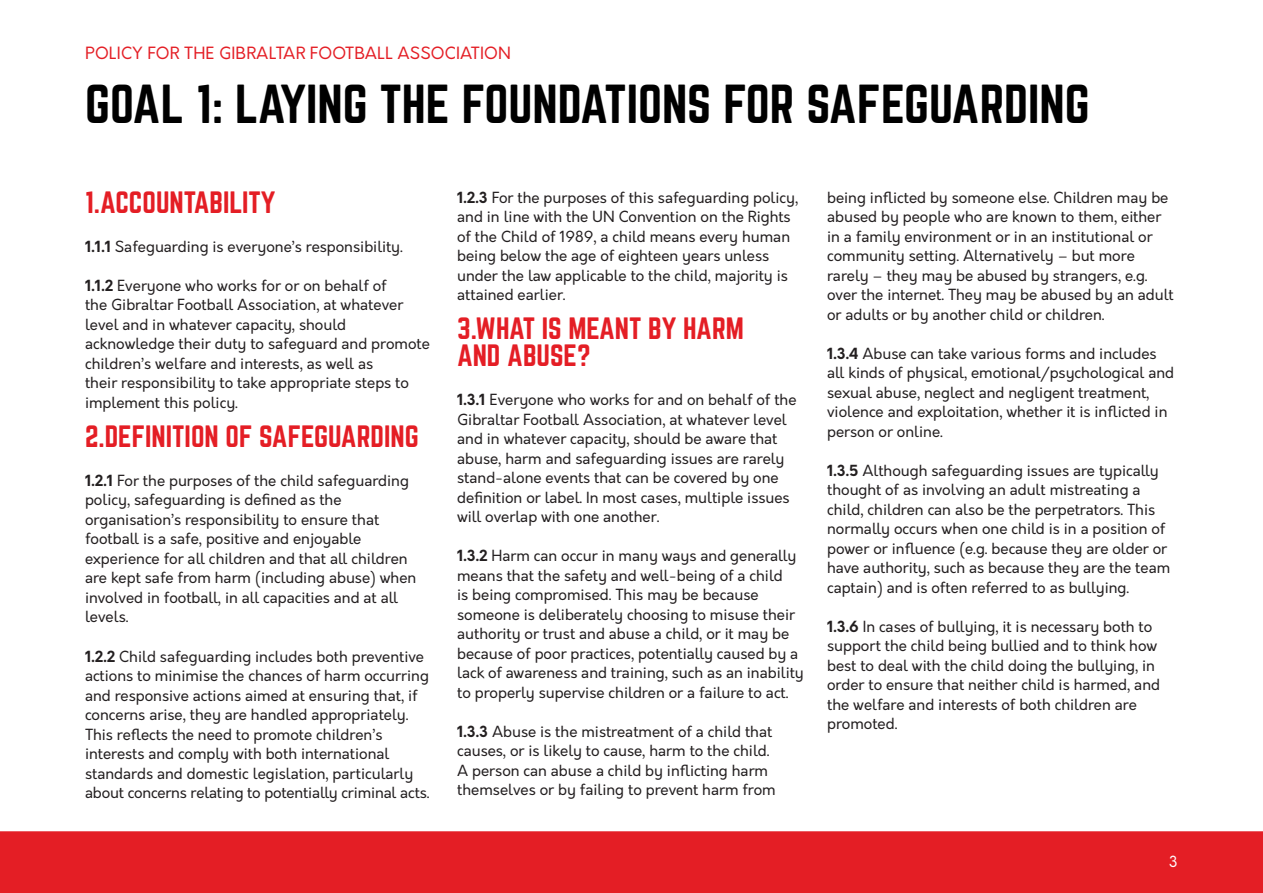
<style>
.page{position:relative;width:1263px;height:893px;background:#fff}
.page>*{position:absolute;margin:0;border:0;box-sizing:border-box;transform-origin:0 0}
.body_1{font:48px "Norwester";color:#000}
.body_1-2{font:27px "Norwester";color:#e41e25}
.t1{font:16.5px "Orkney";letter-spacing:.01em;color:#e41e25}
.body_1-3{font:15px/19.5px "Orkney";color:#231f20}
.t2{font:15px "Orkney";color:#fff}
.s1{font-weight:700}
</style>
<div class="page">
<div style="left:0;top:831px;width:1263px;height:62px;background:#e41e25"></div>
<p class="t1" style="left:85px;top:42px;width:427px">POLICY FOR THE GIBRALTAR FOOTBALL ASSOCIATION</p>
<p class="body_1" style="left:85px;top:81px;width:1006px">GOAL 1: LAYING THE FOUNDATIONS FOR SAFEGUARDING</p>
<p class="body_1-2" style="left:85px;top:189px;width:192px">1.ACCOUNTABILITY</p>
<p class="body_1-3" style="left:85px;top:237px;width:319px"><span class="s1">1.1.1</span> Safeguarding is everyone’s responsibility.</p>
<p class="body_1-3" style="left:85px;top:276px;width:346px"><span class="s1">1.1.2</span> Everyone who works for or on behalf of<br>the Gibraltar Football Association, at whatever level and in whatever capacity, should acknowledge their duty to safeguard and promote children’s welfare and interests, as well as<br>their responsibility to take appropriate steps to implement this policy.</p>
<p class="body_1-2" style="left:85px;top:423px;width:335px">2.DEFINITION OF SAFEGUARDING</p>
<p class="body_1-3" style="left:85px;top:471px;width:333px"><span class="s1">1.2.1</span> For the purposes of the child safeguarding policy, safeguarding is defined as the organisation’s responsibility to ensure that football is a safe, positive and enjoyable experience for all children and that all children are kept safe from harm (including abuse) when involved in football, in all capacities and at all levels.</p>
<p class="body_1-3" style="left:85px;top:647px;width:346px"><span class="s1">1.2.2</span> Child safeguarding includes both preventive actions to minimise the chances of harm occurring and responsive actions aimed at ensuring that, if concerns arise, they are handled appropriately.<br>This reflects the need to promote children’s interests and comply with both international standards and domestic legislation, particularly about concerns relating to potentially criminal acts.</p>
<p class="body_1-3" style="left:457px;top:188px;width:343px"><span class="s1">1.2.3</span> For the purposes of this safeguarding policy, and in line with the UN Convention on the Rights of the Child of 1989, a child means every human being below the age of eighteen years unless under the law applicable to the child, majority is attained earlier.</p>
<p class="body_1-2" style="left:457px;top:315px;width:288px">3.WHAT IS MEANT BY HARM</p>
<p class="body_1-2" style="left:457px;top:342px;width:135px">AND ABUSE?</p>
<p class="body_1-3" style="left:457px;top:390px;width:341px"><span class="s1">1.3.1</span> Everyone who works for and on behalf of the Gibraltar Football Association, at whatever level and in whatever capacity, should be aware that abuse, harm and safeguarding issues are rarely stand-alone events that can be covered by one definition or label. In most cases, multiple issues will overlap with one another.</p>
<p class="body_1-3" style="left:457px;top:546px;width:348px"><span class="s1">1.3.2</span> Harm can occur in many ways and generally means that the safety and well-being of a child<br>is being compromised. This may be because someone is deliberately choosing to misuse their authority or trust and abuse a child, or it may be because of poor practices, potentially caused by a lack of awareness and training, such as an inability to properly supervise children or a failure to act.</p>
<p class="body_1-3" style="left:457px;top:722px;width:320px"><span class="s1">1.3.3</span> Abuse is the mistreatment of a child that causes, or is likely to cause, harm to the child.<br>A person can abuse a child by inflicting harm themselves or by failing to prevent harm from</p>
<p class="body_1-3" style="left:827px;top:188px;width:348px">being inflicted by someone else. Children may be abused by people who are known to them, either in a family environment or in an institutional or community setting. Alternatively – but more rarely – they may be abused by strangers, e.g. over the internet. They may be abused by an adult or adults or by another child or children.</p>
<p class="body_1-3" style="left:827px;top:344px;width:349px"><span class="s1">1.3.4</span> Abuse can take various forms and includes all kinds of physical, emotional/psychological and sexual abuse, neglect and negligent treatment, violence and exploitation, whether it is inflicted in person or online.</p>
<p class="body_1-3" style="left:827px;top:461px;width:345px"><span class="s1">1.3.5</span> Although safeguarding issues are typically thought of as involving an adult mistreating a child, children can also be the perpetrators. This normally occurs when one child is in a position of power or influence (e.g. because they are older or have authority, such as because they are the team captain) and is often referred to as bullying.</p>
<p class="body_1-3" style="left:827px;top:617px;width:334px"><span class="s1">1.3.6</span> In cases of bullying, it is necessary both to support the child being bullied and to think how best to deal with the child doing the bullying, in order to ensure that neither child is harmed, and the welfare and interests of both children are promoted.</p>
<p class="t2" style="left:1169px;top:852px;width:10px">3</p>
</div>
